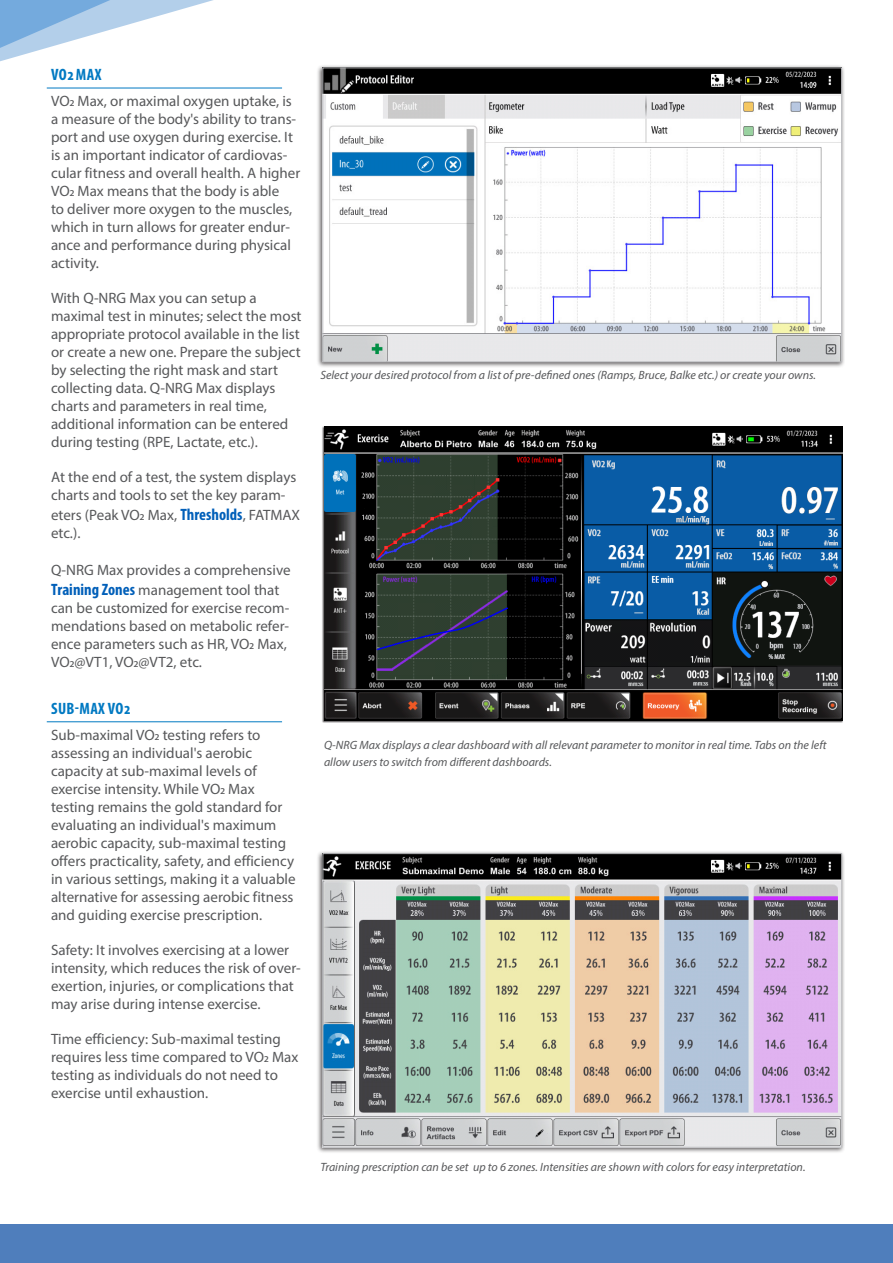
<style>
.page{position:relative;width:893px;height:1263px;background:#fff}
.page>*{position:absolute;margin:0;border:0;box-sizing:border-box;transform-origin:0 0}
.Sub_Title{font:700 condensed 16.5px "Myriad Pro";letter-spacing:.02em;color:#0079c2}
.Body{font:15px/18px "Myriad Pro";color:#57585a}
.t1{font:italic 12px/16.5px "Myriad Pro";color:#57585a}
.s1{font-weight:700;font-stretch:condensed;font-size:16.5px;color:#005fb9}
</style>
<div class="page">
<svg style="left:0;top:0;width:228px;height:89px"></svg>
<div style="left:0;top:1225px;width:893px;height:38px;background:#4f7ebc"></div>
<hr style="left:47px;top:88px;width:235px;height:1px;background:#0079c2">
<hr style="left:47px;top:721px;width:235px;height:1px;background:#0079c2">
<img style="left:324px;top:427px;width:519px;height:293px">
<div style="left:316px;top:64px;width:529px;height:304px;background:#231f20;opacity:.75"></div>
<img style="left:324px;top:70px;width:516px;height:290px">
<div style="left:322px;top:68px;width:520px;height:294px;border:1px solid #bcbdc0"></div>
<div style="left:316px;top:850px;width:529px;height:303px;background:#231f20;opacity:.75"></div>
<img style="left:324px;top:855px;width:516px;height:291px">
<div style="left:322px;top:853px;width:520px;height:295px;border:1px solid #bcbdc0"></div>
<p class="Sub_Title" style="left:51px;top:64px;width:52px">VO2MAX</p>
<p class="Body" style="left:51px;top:92px;width:251px">VO2 Max, or maximal oxygen uptake, is a measure of the body's ability to trans&shy;port and use oxygen during exercise. It is an important indicator of cardiovas&shy;cular fitness and overall health. A higher VO2 Max means that the body is able<br>to deliver more oxygen to the muscles, which in turn allows for greater endur&shy;ance and performance during physical activity.</p>
<p class="Body" style="left:51px;top:289px;width:252px">With Q-NRG Max you can setup a maximal test in minutes; select the most appropriate protocol available in the list or create a new one. Prepare the subject by selecting the right mask and start collecting data. Q-NRG Max displays charts and parameters in real time, additional information can be entered during testing (RPE, Lactate, etc.).</p>
<p class="Body" style="left:51px;top:468px;width:247px">At the end of a test, the system displays charts and tools to set the key param-</p>
<p class="Body" style="left:51px;top:506px;width:250px">eters (Peak VO2 Max, <span class="s1">Thresholds</span>, FATMAX etc.).</p>
<p class="Body" style="left:51px;top:560px;width:241px;line-height:19.8px">Q-NRG Max provides a comprehensive<br><span class="s1">Training Zones</span> management tool that</p>
<p class="Body" style="left:51px;top:599px;width:240px">can be customized for exercise recom&shy;mendations based on metabolic refer&shy;ence parameters such as HR, VO2 Max, VO2@VT1, VO2@VT2, etc.</p>
<p class="Sub_Title" style="left:51px;top:698px;width:81px">SUB-MAX VO2</p>
<p class="Body" style="left:51px;top:726px;width:246px">Sub-maximal VO2 testing refers to assessing an individual's aerobic capacity at sub-maximal levels of exercise intensity. While VO2 Max testing remains the gold standard for evaluating an individual's maximum aerobic capacity, sub-maximal testing offers practicality, safety, and efficiency in various settings, making it a valuable alternative for assessing aerobic fitness and guiding exercise prescription.</p>
<p class="Body" style="left:51px;top:941px;width:251px">Safety: It involves exercising at a lower intensity, which reduces the risk of over&shy;exertion, injuries, or complications that may arise during intense exercise.</p>
<p class="Body" style="left:51px;top:1030px;width:249px">Time efficiency: Sub-maximal testing requires less time compared to VO2 Max testing as individuals do not need to exercise until exhaustion.</p>
<p class="t1" style="left:320px;top:367px;width:497px">Select your desired protocol from a list of pre-defined ones (Ramps, Bruce, Balke etc.) or create your owns.</p>
<p class="t1" style="left:324px;top:736px;width:504px">Q-NRG Max displays a clear dashboard with all relevant parameter to monitor in real time. Tabs on the left allow users to switch from different dashboards.</p>
<p class="t1" style="left:320px;top:1158px;width:487px">Training prescription can be set up to 6 zones. Intensities are shown with colors for easy interpretation.</p>
</div>
